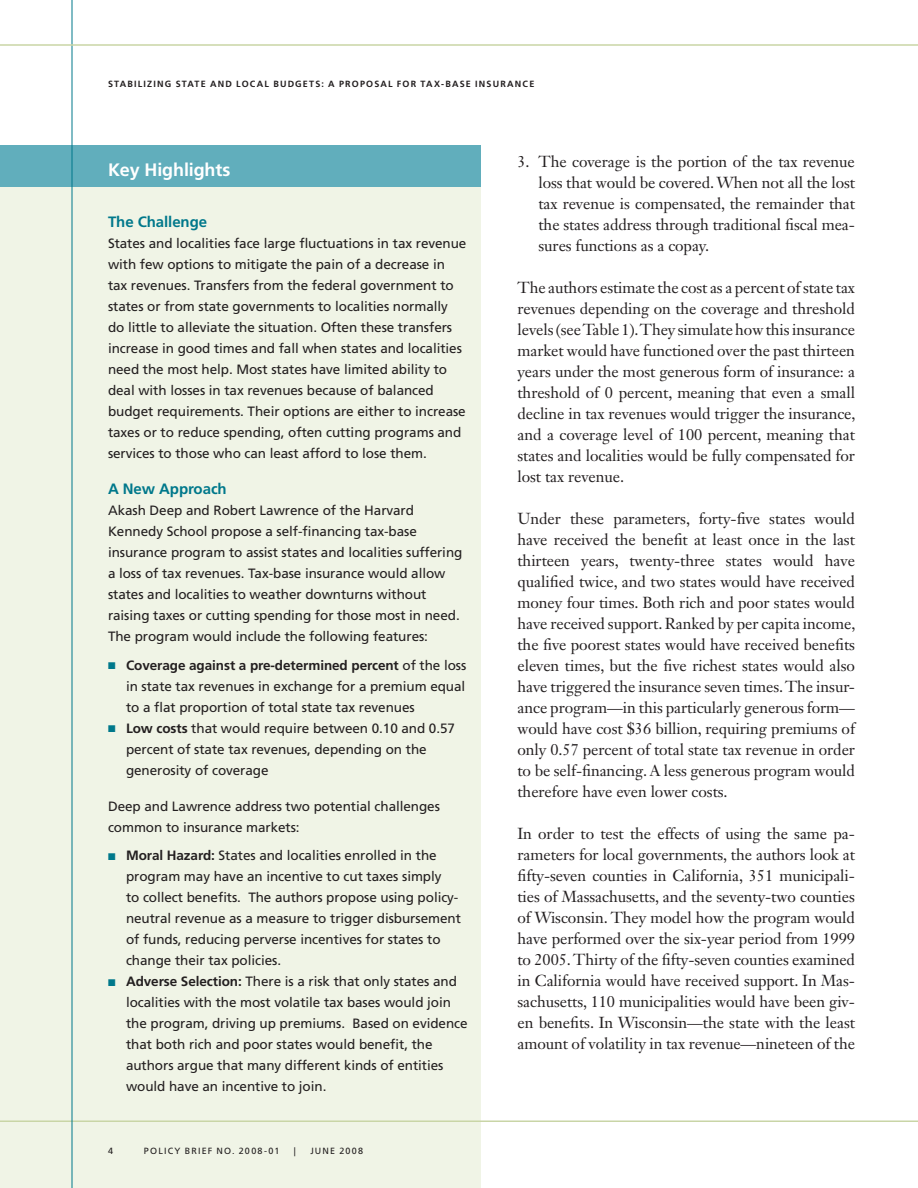
<style>
.page{position:relative;width:918px;height:1188px;background:#fff}
.page>*{position:absolute;margin:0;border:0;box-sizing:border-box;transform-origin:0 0}
.t1{font:700 18px "Frutiger LT Std";letter-spacing:-.005em;color:#fff}
._00_body_10_5_14{font:15.75px/21px "Janson Text LT Std";letter-spacing:-.005em;color:#231f20;text-align:justify}
._01_brief___sidebar{font:700 15px "Frutiger LT Std";color:#00788b}
._01_brief___sidebar-2{font:13.5px/21px "Frutiger LT Std";letter-spacing:-.005em;color:#231f20}
.OTHER___brief_header{font:700 9px "Frutiger LT Std";letter-spacing:.13em;color:#231f20}
.OTHER___brief_footer{font:9px "Frutiger LT Std";letter-spacing:.125em;color:#231f20}
.s1{color:#00788b}
.s2{font-weight:700}
</style>
<div class="page">
<div style="left:0;top:146px;width:482px;height:1042px;background:#f0f4e6"></div>
<div style="left:0;top:146px;width:482px;height:42px;background:#61aebc"></div>
<hr style="left:0;top:1120px;width:918px;height:2px;background:#c9d5a6">
<hr style="left:72px;top:0;width:1px;height:1188px;background:#00788b">
<hr style="left:0;top:44px;width:918px;height:2px;background:#c9d5a6">
<p class="OTHER___brief_header" style="left:108px;top:79px;width:428px">Stabilizing State and Local Budgets: A Proposal for Tax-base Insu rance</p>
<p class="t1" style="left:108px;top:159px;width:124px">Key H ighlights</p>
<p class="_01_brief___sidebar" style="left:108px;top:213px;width:101px">The Challenge</p>
<p class="_01_brief___sidebar-2" style="left:108px;top:233px;width:360px">States and localities face large fluctuations in tax revenue with few options to mitigate the pain of a decrease in tax revenues. Transfers from the federal government to states or from state governments to localities normally do little to alleviate the situation. Often these transfers increase in good times and fall when states and localities need the most help. Most states have limited ability to deal with losses in tax revenues because of balanced budget requirements. Their options are either to increase taxes or to reduce spending, often cutting programs and services to those who can least afford to lose them.</p>
<p class="_01_brief___sidebar" style="left:108px;top:480px;width:120px">A New Approach</p>
<p class="_01_brief___sidebar-2" style="left:108px;top:500px;width:356px">Akash Deep and Robert Lawrence of the H arvard Kennedy School propose a self-financing tax-base insurance program to assist states and localities suffering a loss of tax revenues. Tax-base insurance would allow states and localities to weather downturns without raising taxes or cutting spending for those most in need.<br>The program would include the following features:</p>
<p class="_01_brief___sidebar-2" style="left:126px;top:655px;width:342px;text-align:justify;text-indent:-18px"><span class="s1">■</span> <span class="s2">Coverage against a pre-determined percent</span> of the loss in state tax revenues in exchange for a premium equal to a flat proportion of total state tax revenues</p>
<p class="_01_brief___sidebar-2" style="left:126px;top:718px;width:331px;text-indent:-18px"><span class="s1">■</span> <span class="s2">Low costs</span> that would require between 0.10 and 0.57 percent of state tax revenues, depending on the generosity of coverage</p>
<p class="_01_brief___sidebar-2" style="left:108px;top:796px;width:334px">Deep and Lawrence address two potential challenges common to insurance markets:</p>
<p class="_01_brief___sidebar-2" style="left:126px;top:845px;width:336px;text-indent:-18px"><span class="s1">■</span> <span class="s2">Moral Hazard:</span> States and localities enrolled in the program may have an incentive to cut taxes simply<br>to collect benefits. The authors propose using policy&shy;neutral revenue as a measure to trigger disbursement of funds, reducing perverse incentives for states to change their tax policies.</p>
<p class="_01_brief___sidebar-2" style="left:126px;top:971px;width:343px;text-indent:-18px"><span class="s1">■</span> <span class="s2">Adverse Selection:</span> There is a risk that only states and localities with the most volatile tax bases would join the program, driving up premiums. Based on evidence that both rich and poor states would benefit, the authors argue that many different kinds of entities would have an incentive to join.</p>
<p class="OTHER___brief_footer" style="left:144px;top:1145px;width:137px">POLICY bri ef NO. 2008-01</p>
<p class="OTHER___brief_footer" style="left:294px;top:1145px;width:3px">|</p>
<p class="OTHER___brief_footer" style="left:310px;top:1145px;width:54px">JUNE2008</p>
<p class="_00_body_10_5_14" style="left:538px;top:150px;width:318px;text-indent:-21px">3. The coverage is the portion of the tax revenue loss that would be covered. When not all the lost tax revenue is compensated, the remainder that the states address through traditional fiscal mea&shy;sures functions as a copay.</p>
<p class="_00_body_10_5_14" style="left:518px;top:276px;width:340px">The authors estimate the cost as a percent of state tax revenues depending on the coverage and threshold levels (see Table 1). They simulate how this insurance market would have functioned over the past thirteen years under the most generous form of insurance: a threshold of 0 percent, meaning that even a small decline in tax revenues would trigger the insurance, and a coverage level of 100 percent, meaning that states and localities would be fully compensated for lost tax revenue.</p>
<p class="_00_body_10_5_14" style="left:518px;top:507px;width:340px">Under these parameters, forty-five states would have received the benefit at least once in the last thirteen years, twenty-three states would have qualified twice, and two states would have received money four times. Both rich and poor states would have received support. Ranked by per capita income, the five poorest states would have received benefits eleven times, but the five richest states would also have triggered the insurance seven times. The insur&shy;ance program—in this particularly generous form— would have cost $36 billion, requiring premiums of only 0.57 percent of total state tax revenue in order to be self-financing. A less generous program would therefore have even lower costs.</p>
<p class="_00_body_10_5_14" style="left:518px;top:822px;width:339px">In order to test the effects of using the same pa&shy;rameters for local governments, the authors look at fifty-seven counties in California, 351 municipali&shy;ties of Massachusetts, and the seventy-two counties of Wisconsin. They model how the program would have performed over the six-year period from 1999 to 2005. Thirty of the fifty-seven counties examined in California would have received support. In Mas&shy;sachusetts, 110 municipalities would have been giv&shy;en benefits. In Wisconsin—the state with the least amount of volatility in tax revenue—nineteen of the</p>
</div>
